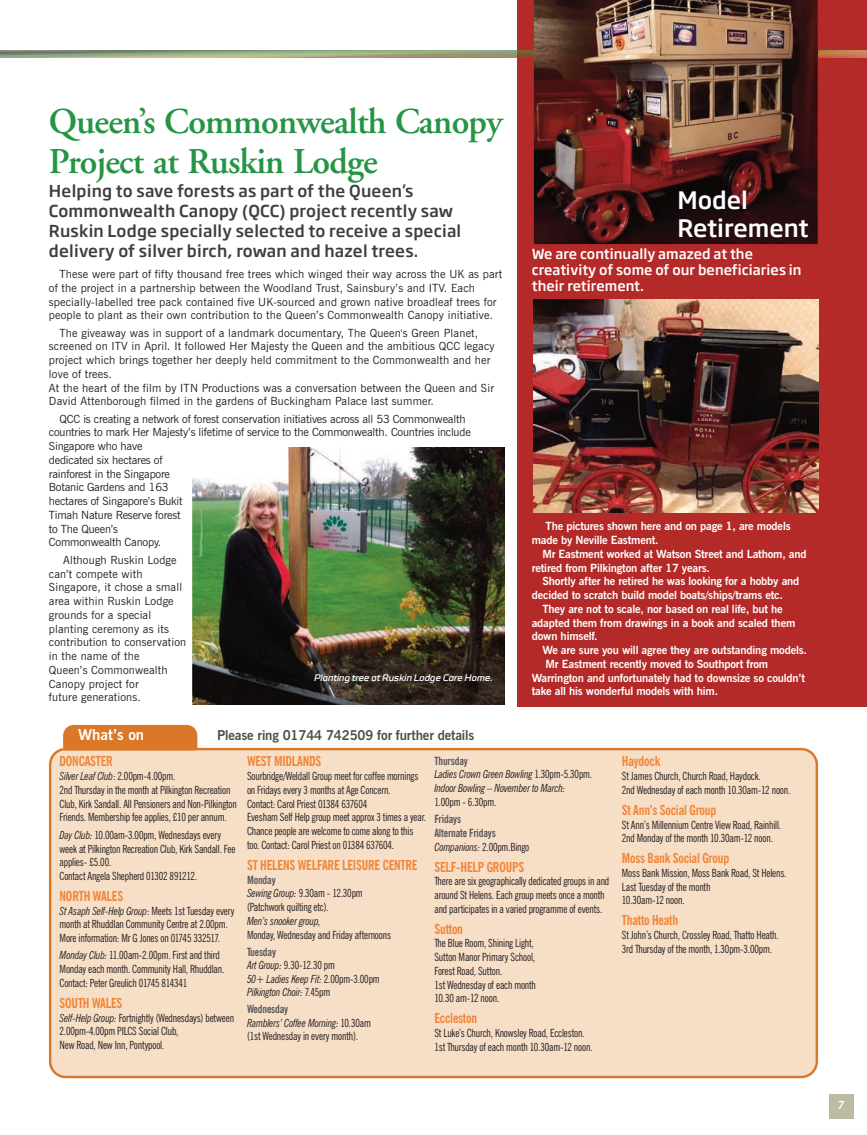
<style>
.page{position:relative;width:867px;height:1135px;background:#fff}
.page>*{position:absolute;margin:0;border:0;box-sizing:border-box;transform-origin:0 0}
.t1{font:600 36.25px/40px "Adobe Garamond";letter-spacing:-.02em;color:#259545}
.t2{font:500 23.75px/28.5px "Soho Gothic Pro";color:#fff}
.t3{font:500 16.25px/20px "Soho Gothic Pro";letter-spacing:.015em;color:#3e3e3f}
.t4{font:700 15px "News Gothic BT";color:#fff}
.t5{font:700 condensed 13.75px "News Gothic BT";letter-spacing:-.015em;color:#f08434;scale:.95 1}
.t6{font:500 13.75px/16.2px "Soho Gothic Pro";letter-spacing:.005em;color:#fff}
.t7{font:700 13.62px "News Gothic BT";letter-spacing:-.01em;color:#4c5049}
.t8{font:condensed 11.25px/13.8px "News Gothic";letter-spacing:-.015em;color:#231f20;scale:.95 1}
.t9{font:11.25px/13.8px "News Gothic BT";letter-spacing:.015em;color:#231f20}
.t10{font:700 11.25px/13.8px "News Gothic BT";letter-spacing:-.015em;color:#fff}
.t11{font:11.25px/13.8px "News Gothic BT";letter-spacing:-.015em;color:#231f20}
.t12{font:italic condensed 11.25px/13.8px "News Gothic BT";letter-spacing:-.015em;color:#231f20;scale:.95 1}
.t13{font:700 condensed 11.25px/13.8px "News Gothic BT";letter-spacing:-.015em;color:#57585a;scale:.95 1}
.t14{font:italic 700 11.25px "News Gothic BT";color:#fff}
.t15{font:italic 9.62px "Cube OT";letter-spacing:-.01em;color:#fff}
.s1{font-family:"News Gothic BT";font-style:italic}
.s2{font-family:"News Gothic";font-style:normal}
.s3{font-weight:700;font-style:normal;color:#57585a}
.s4{font-style:normal}
</style>
<div class="page">
<div style="left:518px;top:0;width:349px;height:706px;background:#b32a28"></div>
<img style="left:193px;top:447px;width:312px;height:258px">
<div style="left:828px;top:1094px;width:25px;height:25px;background:#bdbba2"></div>
<img style="left:0;top:51px;width:867px;height:7px">
<div style="left:63px;top:725px;width:134px;height:31px;background:#da7828;border-radius:11px"></div>
<div style="left:49px;top:748px;width:769px;height:330px;background:#f7dec7"></div>
<img style="left:534px;top:0;width:284px;height:244px">
<img style="left:534px;top:299px;width:284px;height:213px">
<h1 class="t1" style="left:49px;top:103px;width:455px">Queen’s Commonwealth Canopy<br>Project at Ruskin Lodge</h1>
<h3 class="t3" style="left:49px;top:182px;width:414px">Helping to save forests as part of the Queen’s Commonwealth Canopy (QCC) project recently saw Ruskin Lodge specially selected to receive a special delivery of silver birch, rowan and hazel trees.</h3>
<p class="t9" style="left:49px;top:267px;width:455px;text-indent:11px">These were part of fifty thousand free trees which winged their way across the UK as part of the project in a partnership between the Woodland Trust, Sainsbury’s and ITV. Each specially-labelled tree pack contained five UK-sourced and grown native broadleaf trees for people to plant as their own contribution to the Queen’s Commonwealth Canopy initiative.</p>
<p class="t9" style="left:49px;top:326px;width:447px;text-indent:11px">The giveaway was in support of a landmark documentary, The Queen's Green Planet, screened on ITV in April. It followed Her Majesty the Queen and the ambitious QCC legacy project which brings together her deeply held commitment to the Commonwealth and her love of trees.<br>At the heart of the film by ITN Productions was a conversation between the Queen and Sir David Attenborough filmed in the gardens of Buckingham Palace last summer.</p>
<p class="t11" style="left:49px;top:412px;width:423px;text-indent:11px">QCC is creating a network of forest conservation initiatives across all 53 Commonwealth countries to mark Her Majesty’s lifetime of service to the Commonwealth. Countries include Singapore who have<br>dedicated six hectares of<br>rainforest in the Singapore<br>Botanic Gardens and 163<br>hectares of Singapore’s Bukit<br>Timah Nature Reserve forest<br>to The Queen’s<br>Commonwealth Canopy.</p>
<p class="t9" style="left:49px;top:553px;width:139px;text-indent:14px">Although Ruskin Lodge can’t compete with<br>Singapore, it chose a small area within Ruskin Lodge grounds for a special planting ceremony as its contribution to conservation in the name of the<br>Queen’s Commonwealth<br>Canopy project for<br>future generations.</p>
<p class="t15" style="left:314px;top:674px;width:180px">Planting tree at Ruskin Lodge Care Home.</p>
<h2 class="t2" style="left:677px;top:187px;width:133px">Model<br>Retirement</h2>
<p class="t6" style="left:532px;top:247px;width:271px">We are continually amazed at the creativity of some of our beneficiaries in their retirement.</p>
<p class="t10" style="left:532px;top:519px;width:260px;text-indent:14px">The pictures shown here and on page 1, are models made by Neville Eastment.</p>
<p class="t10" style="left:532px;top:547px;width:276px;text-indent:11px">Mr Eastment worked at Watson Street and Lathom, and retired from Pilkington after 17 years.</p>
<p class="t10" style="left:532px;top:574px;width:269px;text-indent:11px">Shortly after he retired he was looking for a hobby and decided to scratch build model boats/ships/trams etc.</p>
<p class="t10" style="left:532px;top:602px;width:265px;text-indent:11px">They are not to scale, nor based on real life, but he adapted them from drawings in a book and scaled them down himself.</p>
<p class="t10" style="left:542px;top:643px;width:266px">We are sure you will agree they are outstanding models.</p>
<p class="t10" style="left:545px;top:657px;width:224px">Mr Eastment recently moved to Southport from</p>
<p class="t10" style="left:532px;top:671px;width:275px">Warrington and unfortunately had to downsize so couldn’t</p>
<p class="t10" style="left:532px;top:684px;width:188px">take all his wonderful models with him.</p>
<h3 class="t4" style="left:78px;top:725px;width:68px">What’s on</h3>
<p class="t7" style="left:217px;top:727px;width:259px">Please ring 01744 742509 for further details</p>
<p class="t5" style="left:60px;top:753px;width:58px">DONCASTER</p>
<p class="t8" style="left:60px;top:770px;width:188px"><span class="s1">Silver Leaf Club</span>: 2.00pm-4.00pm.<br>2nd Thursday in the month at Pilkington Recreation Club, Kirk Sandall. All Pensioners and Non-Pilkington Friends. Membership fee applies, £10 per annum.</p>
<p class="t8" style="left:60px;top:829px;width:187px"><span class="s1">Day Club:</span> 10.00am-3.00pm, Wednesdays every week at Pilkington Recreation Club, Kirk Sandall. Fee applies- £5.00.<br>Contact Angela Shepherd 01302 891212.</p>
<p class="t5" style="left:60px;top:887px;width:69px">NORTH WALES</p>
<p class="t12" style="left:60px;top:903px;width:186px">St Asaph Self-Help Group<span class="s2">: Meets 1st Tuesday every</span></p>
<p class="t8" style="left:60px;top:918px;width:178px">month at Rhuddlan Community Centre at 2.00pm.<br>More information: Mr G Jones on 01745 332517.</p>
<p class="t8" style="left:60px;top:949px;width:175px"><span class="s1">Monday Club:</span> 11.00am-2.00pm. First and third<br>Monday each month. Community Hall, Rhuddlan.<br>Contact: Peter Greulich 01745 814341</p>
<p class="t5" style="left:60px;top:994px;width:68px">SOUTH WALES</p>
<p class="t8" style="left:60px;top:1011px;width:185px"><span class="s1">Self-Help Group:</span> Fortnightly (Wednesdays) between<br>2.00pm-4.00pm PILCS Social Club,<br>New Road, New Inn, Pontypool.</p>
<p class="t5" style="left:247px;top:753px;width:80px">WEST MIDLANDS</p>
<p class="t8" style="left:247px;top:770px;width:190px">Sourbridge/Weldall Group meet for coffee mornings on Fridays every 3 months at Age Concern.<br>Contact: Carol Priest 01384 637604<br>Evesham Self Help group meet approx 3 times a year.<br>Chance people are welcome to come along to this too. Contact: Carol Priest on 01384 637604.</p>
<p class="t5" style="left:247px;top:856px;width:181px">ST HELENS WELFARE LEISURE CENTRE</p>
<p class="t12" style="left:247px;top:872px;width:123px"><span class="s3">Monday<br></span>Sewing Group: <span class="s4">9.</span><span class="s2">30am - 12.30pm</span></p>
<p class="t8" style="left:247px;top:901px;width:88px">(Patchwork quilting etc).</p>
<p class="t12" style="left:247px;top:914px;width:79px">Men’s snooker group,</p>
<p class="t8" style="left:247px;top:928px;width:153px">Monday, Wednesday and Friday afternoons</p>
<p class="t13" style="left:247px;top:944px;width:32px">Tuesday</p>
<p class="t8" style="left:247px;top:959px;width:94px"><span class="s1">Art Group:</span> 9.30-12.30 pm</p>
<p class="t12" style="left:247px;top:972px;width:141px">50+ Ladies Keep Fit: <span class="s2">2.00pm-3.00pm<br></span>Pilkington Choir: <span class="s2">7.45pm</span></p>
<p class="t12" style="left:247px;top:1002px;width:132px"><span class="s3">Wednesday<br></span>Ramblers’ Coffee Morning: <span class="s2">10.30am</span></p>
<p class="t8" style="left:247px;top:1030px;width:118px">(1st Wednesday in every month).</p>
<p class="t12" style="left:434px;top:754px;width:167px"><span class="s3">Thursday<br></span>Ladies Crown Green Bowling <span class="s2">1.30pm-5.30pm.<br></span>Indoor Bowling – November to March:</p>
<p class="t8" style="left:434px;top:796px;width:67px">1.00pm - 6.30pm.</p>
<p class="t13" style="left:434px;top:812px;width:66px">Fridays<br>Alternate Fridays</p>
<p class="t8" style="left:434px;top:840px;width:101px"><span class="s1">Companions:</span> 2.00pm.Bingo</p>
<p class="t5" style="left:434px;top:858px;width:96px">SELF-HELP GROUPS</p>
<p class="t8" style="left:434px;top:875px;width:186px">There are six geographically dedicated groups in and around St Helens. Each group meets once a month and participates in a varied programme of events.</p>
<p class="t5" style="left:434px;top:920px;width:32px">Sutton</p>
<p class="t8" style="left:434px;top:937px;width:108px">The Blue Room, Shining Light,<br>Sutton Manor Primary School,<br>Forest Road, Sutton.<br>1st Wednesday of each month<br>10.30 am-12 noon.</p>
<p class="t5" style="left:434px;top:1010px;width:47px">Eccleston</p>
<p class="t8" style="left:434px;top:1027px;width:168px">St Luke’s Church, Knowsley Road, Eccleston.<br>1st Thursday of each month 10.30am-12 noon.</p>
<p class="t5" style="left:622px;top:753px;width:42px">Haydock</p>
<p class="t8" style="left:622px;top:770px;width:179px">St James Church, Church Road, Haydock.<br>2nd Wednesday of each month 10.30am-12 noon.</p>
<p class="t5" style="left:622px;top:801px;width:101px">St Ann’s Social Group</p>
<p class="t8" style="left:622px;top:818px;width:169px">St Ann’s Millennium Centre View Road, Rainhill.<br>2nd Monday of the month 10.30am-12 noon.</p>
<p class="t5" style="left:622px;top:850px;width:115px">Moss Bank Social Group</p>
<p class="t8" style="left:622px;top:867px;width:175px">Moss Bank Mission, Moss Bank Road, St Helens.<br>Last Tuesday of the month<br>10.30am-12 noon.</p>
<p class="t5" style="left:622px;top:912px;width:61px">Thatto Heath</p>
<p class="t8" style="left:622px;top:929px;width:167px">St John’s Church, Crossley Road, Thatto Heath.<br>3rd Thursday of the month, 1.30pm-3.00pm.</p>
<p class="t14" style="left:837px;top:1098px;width:8px">7</p>
</div>
